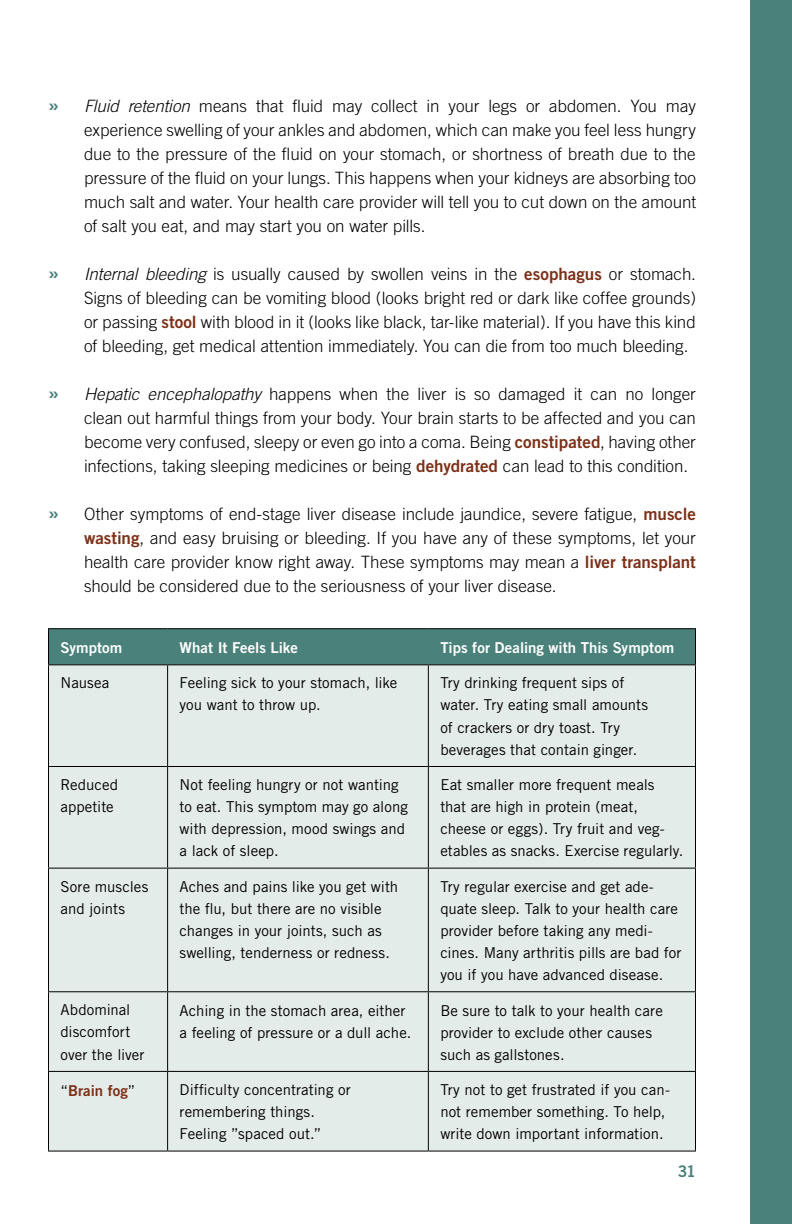
<style>
.page{position:relative;width:792px;height:1224px;background:#fff}
.page>*{position:absolute;margin:0;border:0;box-sizing:border-box;transform-origin:0 0}
.t1{font:300 17px/24px "Trade Gothic";color:#000;text-align:justify}
.t2{font:16px "Trade Gothic Bold Two";color:#4a817a}
.t3{font:15px/22px "Trade Gothic";letter-spacing:.005em;color:#000}
.t4{font:15px "Trade Gothic Bold Two";color:#fff}
.t5{font:15px "Trade Gothic Bold Two";color:#7d3018}
.s1{font-family:"Trade Gothic Bold Two";font-weight:400;font-size:20px;color:#4a817a}
.s2{font-style:italic}
.s3{font-family:"Trade Gothic Bold Two";font-weight:400;color:#7d3018}
.s4{font-family:"Trade Gothic";color:#000}
</style>
<div class="page">
<div style="left:750px;top:0;width:42px;height:1224px;background:#4a817a"></div>
<div style="left:49px;top:629px;width:646px;height:35px;background:#4a817a"></div>
<div style="left:49px;top:665px;width:646px;height:486px;background:#e4ecea"></div>
<hr style="left:48px;top:665px;width:1px;height:101px;background:#000">
<hr style="left:695px;top:665px;width:1px;height:101px;background:#000">
<hr style="left:48px;top:766px;width:120px;height:1px;background:#000">
<hr style="left:48px;top:767px;width:1px;height:101px;background:#000">
<hr style="left:168px;top:766px;width:260px;height:1px;background:#000">
<hr style="left:428px;top:766px;width:268px;height:1px;background:#000">
<hr style="left:695px;top:767px;width:1px;height:101px;background:#000">
<hr style="left:48px;top:868px;width:120px;height:1px;background:#000">
<hr style="left:48px;top:869px;width:1px;height:122px;background:#000">
<hr style="left:168px;top:868px;width:260px;height:1px;background:#000">
<hr style="left:428px;top:868px;width:268px;height:1px;background:#000">
<hr style="left:695px;top:869px;width:1px;height:122px;background:#000">
<hr style="left:48px;top:991px;width:120px;height:1px;background:#000">
<hr style="left:48px;top:992px;width:1px;height:79px;background:#000">
<hr style="left:168px;top:991px;width:260px;height:1px;background:#000">
<hr style="left:428px;top:991px;width:268px;height:1px;background:#000">
<hr style="left:695px;top:992px;width:1px;height:79px;background:#000">
<hr style="left:48px;top:1071px;width:120px;height:1px;background:#000">
<hr style="left:48px;top:1072px;width:1px;height:79px;background:#000">
<hr style="left:168px;top:1071px;width:260px;height:1px;background:#000">
<hr style="left:428px;top:1071px;width:268px;height:1px;background:#000">
<hr style="left:695px;top:1072px;width:1px;height:79px;background:#000">
<hr style="left:48px;top:1151px;width:120px;height:1px;background:#000">
<hr style="left:168px;top:1151px;width:260px;height:1px;background:#000">
<hr style="left:428px;top:1151px;width:268px;height:1px;background:#000">
<hr style="left:167px;top:665px;width:1px;height:101px;background:#000">
<hr style="left:428px;top:665px;width:1px;height:101px;background:#000">
<hr style="left:167px;top:767px;width:1px;height:101px;background:#000">
<hr style="left:428px;top:767px;width:1px;height:101px;background:#000">
<hr style="left:167px;top:869px;width:1px;height:122px;background:#000">
<hr style="left:428px;top:869px;width:1px;height:122px;background:#000">
<hr style="left:167px;top:992px;width:1px;height:79px;background:#000">
<hr style="left:428px;top:992px;width:1px;height:79px;background:#000">
<hr style="left:167px;top:1072px;width:1px;height:79px;background:#000">
<hr style="left:428px;top:1072px;width:1px;height:79px;background:#000">
<hr style="left:48px;top:628px;width:120px;height:1px;background:#000">
<hr style="left:48px;top:629px;width:1px;height:35px;background:#000">
<hr style="left:168px;top:628px;width:260px;height:1px;background:#000">
<hr style="left:428px;top:628px;width:268px;height:1px;background:#000">
<hr style="left:695px;top:629px;width:1px;height:35px;background:#000">
<hr style="left:48px;top:664px;width:120px;height:1px;background:#000">
<hr style="left:168px;top:664px;width:260px;height:1px;background:#000">
<hr style="left:428px;top:664px;width:268px;height:1px;background:#000">
<p class="t1" style="left:84px;top:94px;width:614px;text-indent:-36px"><span class="s1">»</span> <span class="s2">Fluid retention</span> means that fluid may collect in your legs or abdomen. You may experience swelling of your ankles and abdomen, which can make you feel less hungry due to the pressure of the fluid on your stomach, or shortness of breath due to the pressure of the fluid on your lungs. This happens when your kidneys are absorbing too much salt and water. Your health care provider will tell you to cut down on the amount of salt you eat, and may start you on water pills.</p>
<p class="t1" style="left:84px;top:262px;width:613px;text-indent:-36px"><span class="s1">»</span> <span class="s2">Internal bleeding</span> is usually caused by swollen veins in the <span class="s3">esophagus</span> or stomach.<br>Signs of bleeding can be vomiting blood (looks bright red or dark like coffee grounds) or passing <span class="s3">stool</span> with blood in it (looks like black, tar-like material). If you have this kind of bleeding, get medical attention immediately. You can die from too much bleeding.</p>
<p class="t1" style="left:84px;top:382px;width:613px;text-indent:-36px"><span class="s1">»</span> <span class="s2">Hepatic encephalopathy</span> happens when the liver is so damaged it can no longer clean out harmful things from your body. Your brain starts to be affected and you can become very confused, sleepy or even go into a coma. Being <span class="s3">constipated</span>, having other infections, taking sleeping medicines or being <span class="s3">dehydrated</span> can lead to this condition.</p>
<p class="t1" style="left:84px;top:502px;width:613px;text-indent:-36px"><span class="s1">»</span> Other symptoms of end-stage liver disease include jaundice, severe fatigue, <span class="s3">muscle wasting</span>, and easy bruising or bleeding. If you have any of these symptoms, let your health care provider know right away. These symptoms may mean a <span class="s3">liver transplant </span>should be considered due to the seriousness of your liver disease.</p>
<p class="t4" style="left:60px;top:638px;width:63px">Symptom</p>
<p class="t4" style="left:180px;top:638px;width:120px">What It Feels Like</p>
<p class="t4" style="left:440px;top:638px;width:236px">Tips for Dealing with This Symptom</p>
<p class="t3" style="left:60px;top:672px;width:50px">Nausea</p>
<p class="t3" style="left:180px;top:672px;width:219px">Feeling sick to your stomach, like you want to throw up.</p>
<p class="t3" style="left:440px;top:672px;width:209px">Try drinking frequent sips of water. Try eating small amounts of crackers or dry toast. Try beverages that contain ginger.</p>
<p class="t3" style="left:60px;top:774px;width:59px">Reduced appetite</p>
<p class="t3" style="left:180px;top:774px;width:230px">Not feeling hungry or not wanting to eat. This symptom may go along with depression, mood swings and a lack of sleep.</p>
<p class="t3" style="left:440px;top:774px;width:245px">Eat smaller more frequent meals that are high in protein (meat, cheese or eggs). Try fruit and veg&shy;etables as snacks. Exercise regularly.</p>
<p class="t3" style="left:60px;top:875px;width:89px">Sore muscles and joints</p>
<p class="t3" style="left:180px;top:875px;width:220px">Aches and pains like you get with the flu, but there are no visible changes in your joints, such as swelling, tenderness or redness.</p>
<p class="t3" style="left:440px;top:875px;width:243px">Try regular exercise and get ade&shy;quate sleep. Talk to your health care provider before taking any medi&shy;cines. Many arthritis pills are bad for you if you have advanced disease.</p>
<p class="t3" style="left:60px;top:999px;width:86px">Abdominal discomfort over the liver</p>
<p class="t3" style="left:180px;top:999px;width:233px">Aching in the stomach area, either a feeling of pressure or a dull ache.</p>
<p class="t3" style="left:440px;top:999px;width:224px">Be sure to talk to your health care provider to exclude other causes such as gallstones.</p>
<p class="t5" style="left:60px;top:1081px;width:76px"><span class="s4">“</span>Brain fog<span class="s4">”</span></p>
<p class="t3" style="left:180px;top:1079px;width:173px">Difficulty concentrating or remembering things.<br>Feeling ”spaced out.”</p>
<p class="t3" style="left:440px;top:1079px;width:231px">Try not to get frustrated if you can&shy;not remember something. To help, write down important information.</p>
<p class="t2" style="left:678px;top:1161px;width:20px">31</p>
</div>
